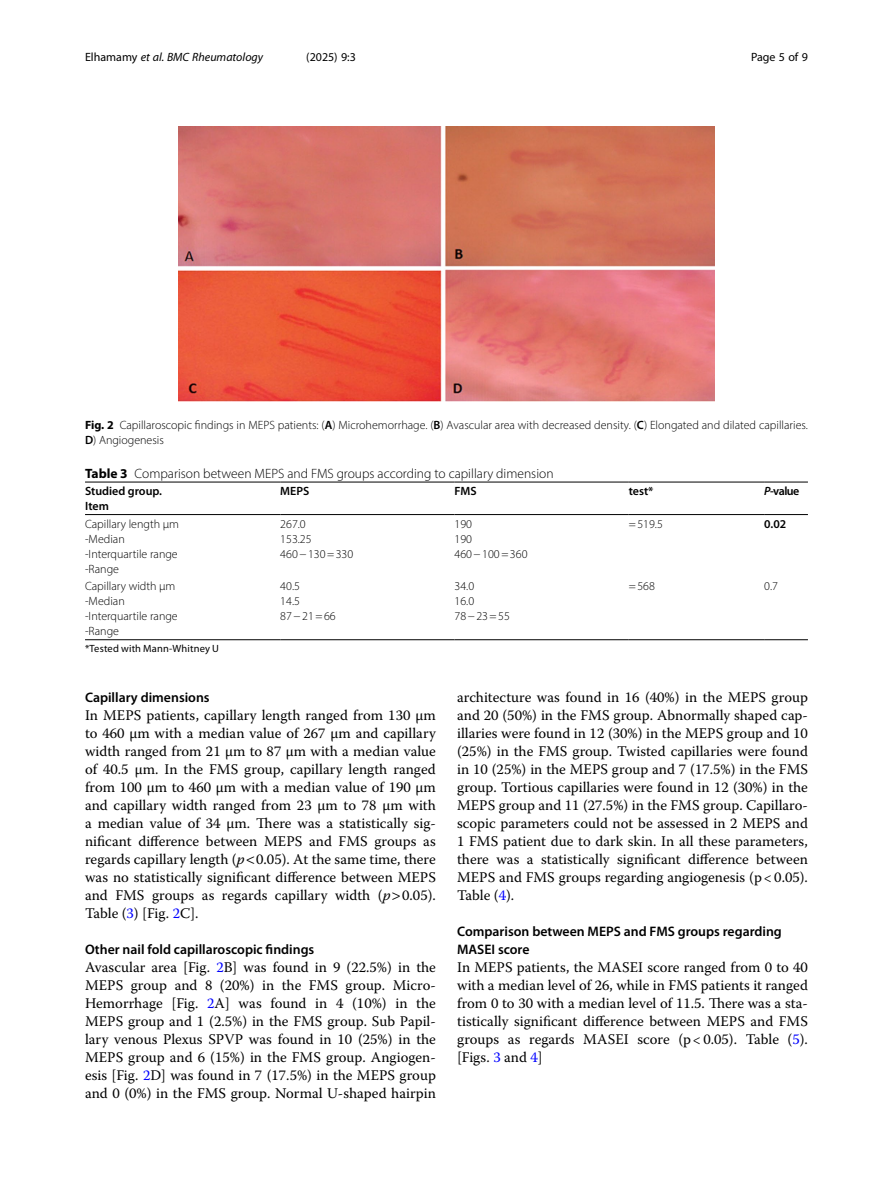
<style>
.page{position:relative;width:893px;height:1191px;background:#fff}
.page>*{position:absolute;margin:0;border:0;box-sizing:border-box;transform-origin:0 0}
.Body_Text{font:14.7px/18px "Warnock Pro";color:#000;text-align:justify}
.Head_2{font:600 13.8px/18px "Myriad Pro";color:#000}
.Table_Caption{font:300 13.5px "Myriad Pro";color:#000}
.Table_Body{font:300 12px "Myriad Pro";color:#000}
.Figure_Caption{font:300 12px/15px "Myriad Pro";color:#000}
.Table_Head{font:600 12px "Myriad Pro";color:#000}
.t1{font:italic 12px "Myriad Pro";color:#000}
.t2{font:12px "Myriad Pro";color:#000}
.Table_Body-2{font:600 12px "Myriad Pro";color:#000}
.Table_Footnote{font:10.5px "Myriad Pro";letter-spacing:.01em;color:#000}
.s1{font-style:normal}
.s2{font-weight:700}
.s3{font-weight:600}
.s4{font-style:italic}
.s5{color:#00f}
</style>
<div class="page">
<hr style="left:85px;top:514px;width:195px;height:1px;background:#000">
<hr style="left:280px;top:482px;width:175px;height:1px;background:#000">
<hr style="left:280px;top:514px;width:175px;height:1px;background:#000">
<hr style="left:455px;top:482px;width:174px;height:1px;background:#000">
<hr style="left:455px;top:514px;width:174px;height:1px;background:#000">
<hr style="left:629px;top:482px;width:135px;height:1px;background:#000">
<hr style="left:629px;top:514px;width:135px;height:1px;background:#000">
<hr style="left:764px;top:482px;width:44px;height:1px;background:#000">
<hr style="left:764px;top:514px;width:44px;height:1px;background:#000">
<hr style="left:280px;top:639px;width:175px;height:1px;background:#000">
<hr style="left:455px;top:639px;width:174px;height:1px;background:#000">
<hr style="left:629px;top:639px;width:135px;height:1px;background:#000">
<hr style="left:764px;top:639px;width:44px;height:1px;background:#000">
<hr style="left:85px;top:639px;width:195px;height:1px;background:#000">
<hr style="left:85px;top:482px;width:195px;height:1px;background:#000">
<img style="left:179px;top:126px;width:535px;height:276px">
<p class="t1" style="left:85px;top:50px;width:180px"><span class="s1">Elhamamy</span> et al. BMC Rheumatology</p>
<p class="t2" style="left:306px;top:50px;width:51px">(2025) 9:3</p>
<p class="t2" style="left:751px;top:50px;width:58px">Page 5 of 9</p>
<p class="Figure_Caption" style="left:85px;top:417px;width:724px"><span class="s2">Fig. 2</span> Capillaroscopic findings in MEPS patients: (<span class="s3">A</span>) Microhemorrhage. (<span class="s3">B</span>) Avascular area with decreased density. (<span class="s3">C</span>) Elongated and dilated capillaries.<br><span class="s3">D</span>) Angiogenesis</p>
<p class="Table_Caption" style="left:85px;top:465px;width:470px"><span class="s2">Table 3</span> Comparison between MEPS and FMS groups according to capillary dimension</p>
<p class="Table_Head" style="left:85px;top:483px;width:78px">Studied group.</p>
<p class="Table_Head" style="left:85px;top:498px;width:25px">Item</p>
<p class="Table_Head" style="left:280px;top:483px;width:31px">MEPS</p>
<p class="Table_Head" style="left:455px;top:483px;width:24px">FMS</p>
<p class="Table_Head" style="left:629px;top:483px;width:26px">test*</p>
<p class="Table_Head" style="left:764px;top:483px;width:37px"><span class="s4">P</span>-value</p>
<p class="Table_Body" style="left:85px;top:517px;width:96px">Capillary length µm</p>
<p class="Table_Body" style="left:85px;top:532px;width:41px">-Median</p>
<p class="Table_Body" style="left:85px;top:547px;width:94px">-Interquartile range</p>
<p class="Table_Body" style="left:85px;top:562px;width:36px">-Range</p>
<p class="Table_Body" style="left:85px;top:579px;width:92px">Capillary width µm</p>
<p class="Table_Body" style="left:85px;top:594px;width:41px">-Median</p>
<p class="Table_Body" style="left:85px;top:609px;width:94px">-Interquartile range</p>
<p class="Table_Body" style="left:85px;top:624px;width:36px">-Range</p>
<p class="Table_Footnote" style="left:85px;top:642px;width:135px">*Tested with Mann-Whitney U</p>
<p class="Table_Body" style="left:280px;top:517px;width:27px">267.0</p>
<p class="Table_Body" style="left:280px;top:532px;width:33px">153.25</p>
<p class="Table_Body" style="left:280px;top:547px;width:75px">460−130=330</p>
<p class="Table_Body" style="left:280px;top:579px;width:21px">40.5</p>
<p class="Table_Body" style="left:280px;top:594px;width:21px">14.5</p>
<p class="Table_Body" style="left:280px;top:609px;width:57px">87−21=66</p>
<p class="Head_2" style="left:85px;top:688px;width:126px">Capillary dimensions</p>
<p class="Body_Text" style="left:85px;top:706px;width:352px">In MEPS patients, capillary length ranged from 130 μm to 460 μm with a median value of 267 μm and capillary width ranged from 21 μm to 87 μm with a median value of 40.5 μm. In the FMS group, capillary length ranged from 100 μm to 460 μm with a median value of 190 μm and capillary width ranged from 23 μm to 78 μm with a median value of 34 μm. There was a statistically sig&shy;nificant difference between MEPS and FMS groups as regards capillary length (<span class="s4">p</span> 0.05). At the same time, there was no statistically significant difference between MEPS and FMS groups as regards capillary width (<span class="s4">p</span> 0.05).<br>Table (<span class="s5">3</span>) [Fig. <span class="s5">2</span>C].</p>
<p class="Head_2" style="left:85px;top:940px;width:231px">Other nail fold capillaroscopic findings</p>
<p class="Body_Text" style="left:85px;top:958px;width:352px">Avascular area [Fig. <span class="s5">2</span>B] was found in 9 (22.5%) in the MEPS group and 8 (20%) in the FMS group. Micro-Hemorrhage [Fig. <span class="s5">2</span>A] was found in 4 (10%) in the MEPS group and 1 (2.5%) in the FMS group. Sub Papil&shy;lary venous Plexus SPVP was found in 10 (25%) in the MEPS group and 6 (15%) in the FMS group. Angiogen&shy;esis [Fig. <span class="s5">2</span>D] was found in 7 (17.5%) in the MEPS group and 0 (0%) in the FMS group. Normal U-shaped hairpin</p>
<p class="Table_Body" style="left:455px;top:517px;width:19px">190</p>
<p class="Table_Body" style="left:455px;top:532px;width:19px">190</p>
<p class="Table_Body" style="left:455px;top:547px;width:75px">460−100=360</p>
<p class="Table_Body" style="left:455px;top:579px;width:21px">34.0</p>
<p class="Table_Body" style="left:455px;top:594px;width:21px">16.0</p>
<p class="Table_Body" style="left:455px;top:609px;width:57px">78−23=55</p>
<p class="Table_Body" style="left:629px;top:517px;width:36px">=519.5</p>
<p class="Table_Body-2" style="left:764px;top:516px;width:24px">0.02</p>
<p class="Table_Body" style="left:629px;top:579px;width:28px">=568</p>
<p class="Table_Body" style="left:764px;top:579px;width:15px">0.7</p>
<p class="Body_Text" style="left:457px;top:688px;width:352px">architecture was found in 16 (40%) in the MEPS group and 20 (50%) in the FMS group. Abnormally shaped cap&shy;illaries were found in 12 (30%) in the MEPS group and 10 (25%) in the FMS group. Twisted capillaries were found in 10 (25%) in the MEPS group and 7 (17.5%) in the FMS group. Tortious capillaries were found in 12 (30%) in the MEPS group and 11 (27.5%) in the FMS group. Capillaro&shy;scopic parameters could not be assessed in 2 MEPS and 1 FMS patient due to dark skin. In all these parameters, there was a statistically significant difference between MEPS and FMS groups regarding angiogenesis (p<span class="s4">&lt;</span>0.05).<br>Table (<span class="s5">4</span>).</p>
<p class="Head_2" style="left:457px;top:922px;width:326px">Comparison between MEPS and FMS groups regarding<br>MASEI score</p>
<p class="Body_Text" style="left:457px;top:958px;width:352px">In MEPS patients, the MASEI score ranged from 0 to 40 with a median level of 26, while in FMS patients it ranged from 0 to 30 with a median level of 11.5. There was a sta&shy;tistically significant difference between MEPS and FMS groups as regards MASEI score (p<span class="s4">&lt;</span>0.05). Table (<span class="s5">5</span>). [Figs. <span class="s5">3</span> and <span class="s5">4</span>]</p>
</div>
